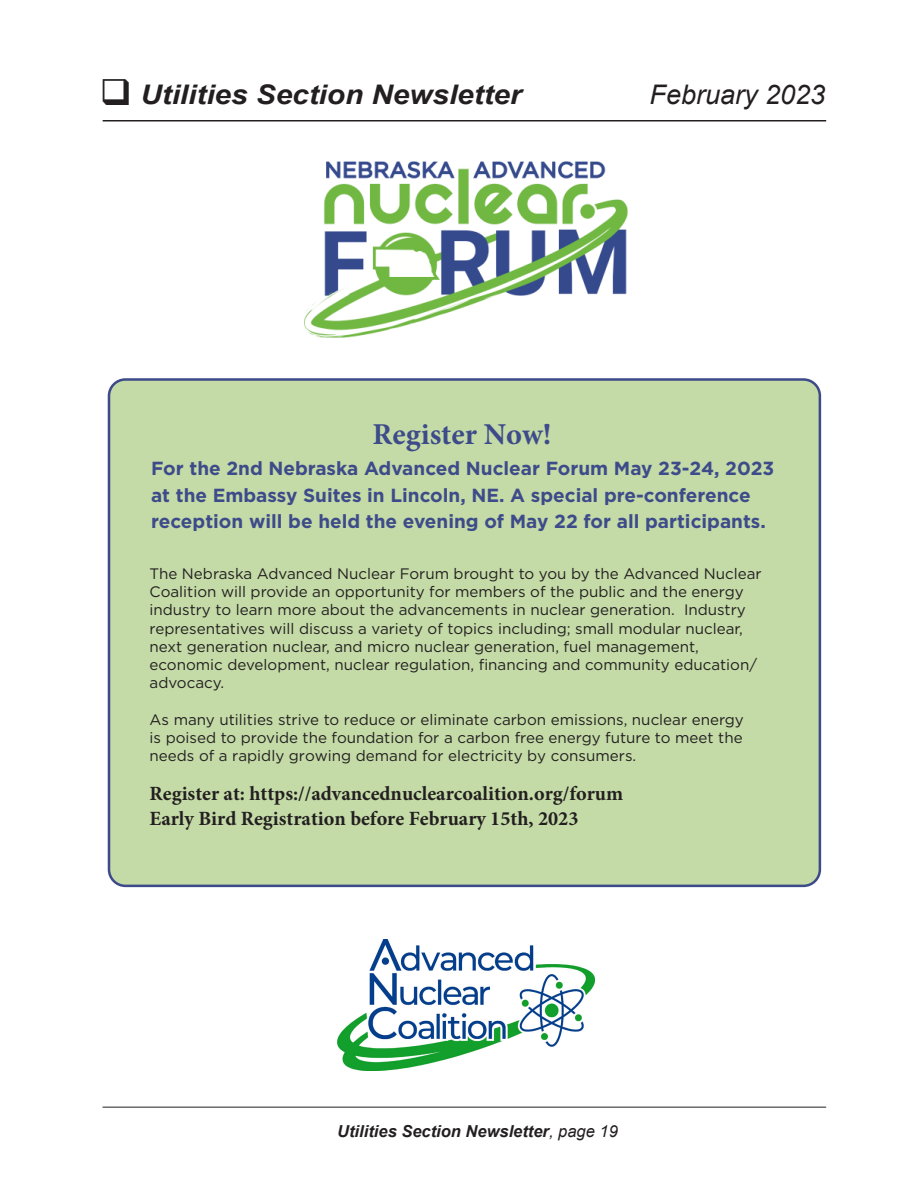
<style>
.page{position:relative;width:918px;height:1188px;background:#fff}
.page>*{position:absolute;margin:0;border:0;box-sizing:border-box;transform-origin:0 0}
.t1{font:700 30.3px "Minion Pro";color:#3e4b8a}
.t2{font:italic 700 27px "Arial";color:#231f20;scale:1.1 1}
.t3{font:italic 27px "Arial";color:#231f20}
.t4{font:700 20.25px/24.3px "Minion Pro";color:#231f20}
.t5{font:700 18.9px/26.5px "Gotham";color:#3e4b8a}
.t6{font:italic 700 16.5px "Arial";color:#231f20}
.t7{font:15.15px/18.1px "Gotham";color:#231f20}
.s1{font-weight:400}
</style>
<div class="page">
<hr style="left:103px;top:120px;width:723px;height:2px;background:#231f20">
<hr style="left:103px;top:1107px;width:723px;height:1px;background:#231f20">
<div style="left:109px;top:380px;width:711px;height:506px;background:#c4dba7;border-radius:16px"></div>
<div style="left:108px;top:378px;width:713px;height:509px;border:3px solid #3e4b8a;border-radius:16px"></div>
<img style="left:304px;top:162px;width:323px;height:175px">
<img style="left:337px;top:939px;width:258px;height:132px">
<h2 class="t2" style="left:100px;top:77px;width:385px">❑ Utilities Section Newsletter</h2>
<h2 class="t3" style="left:650px;top:78px;width:177px">February 2023</h2>
<p class="t1" style="left:373px;top:413px;width:180px">Register Now!</p>
<p class="t5" style="left:151px;top:455px;width:625px">For the 2nd Nebraska Advanced Nuclear Forum May 23-24, 2023 at the Embassy Suites in Lincoln, NE. A special pre-conference reception will be held the evening of May 22 for all participants.</p>
<p class="t7" style="left:150px;top:564px;width:614px">The Nebraska Advanced Nuclear Forum brought to you by the Advanced Nuclear Coalition will provide an opportunity for members of the public and the energy industry to learn more about the advancements in nuclear generation. Industry representatives will discuss a variety of topics including; small modular nuclear, next generation nuclear, and micro nuclear generation, fuel management, economic development, nuclear regulation, financing and community education/ advocacy.</p>
<p class="t7" style="left:150px;top:710px;width:596px;text-align:justify">As many utilities strive to reduce or eliminate carbon emissions, nuclear energy is poised to provide the foundation for a carbon free energy future to meet the needs of a rapidly growing demand for electricity by consumers.</p>
<p class="t4" style="left:150px;top:781px;width:475px">Register at: https://advancednuclearcoalition.org/forum<br>Early Bird Registration before February 15th, 2023</p>
<p class="t6" style="left:337px;top:1120px;width:282px">Utilities Section Newsletter<span class="s1">, page 19</span></p>
</div>
